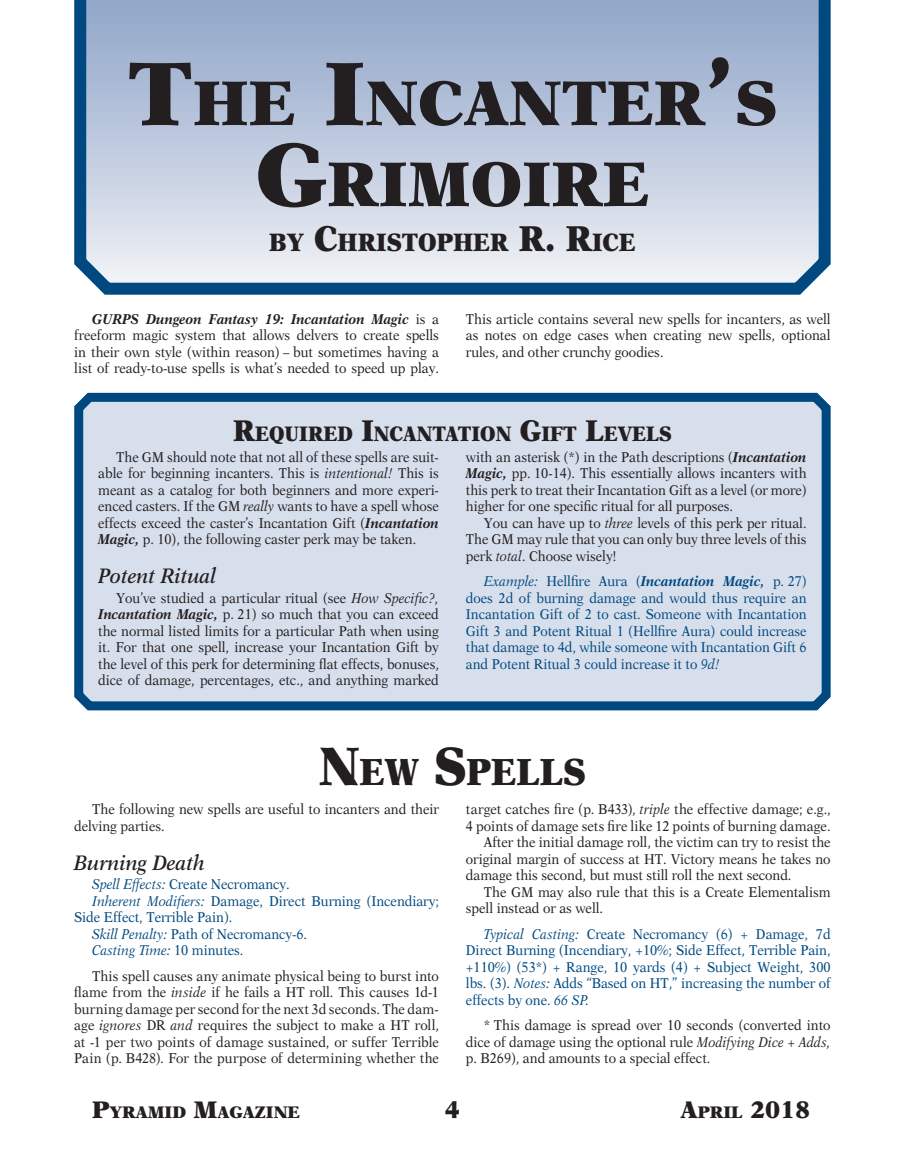
<style>
.page{position:relative;width:905px;height:1175px;background:#fff}
.page>*{position:absolute;margin:0;border:0;box-sizing:border-box;transform-origin:0 0}
.t1{font:900 63px/81px "New Aster";color:#231f20;text-align:center}
.t2{font:900 37.8px "New Aster";color:#231f20;scale:.9 1}
.t3{font:900 25.2px "New Aster";color:#231f20;scale:.9 1}
.t4{font:900 24px "New Aster";color:#231f20}
.t5{font:900 21px "New Aster";color:#231f20;scale:.9 1}
.t6{font:italic 600 21px "New Aster";color:#231f20;scale:.9 1}
.t7{font:900 16.8px "New Aster";letter-spacing:-.005em;color:#231f20}
.t8{font:14.25px/16.5px "New Aster";color:#231f20;text-align:justify;scale:.9 1}
.t9{font:14.25px/16.5px "New Aster";color:#004980;text-align:justify;scale:.9 1}
.t10{font:italic 14.25px "New Aster";color:#004980;scale:.9 1}
.s1{font-size:90px}
.s2{font-size:36px}
.s3{font-weight:700;font-style:italic}
.s4{font-size:30px}
.s5{font-style:italic}
.s6{font-size:54px}
.s7{font-style:normal}
.s8{font-size:24px}
.s9{font-size:16.8px}
</style>
<div class="page">
<svg style="left:74px;top:0;width:757px;height:295px;background:#b1c1d8"></svg>
<svg style="left:74px;top:392px;width:757px;height:319px;background:#c7d3e3"></svg>
<h1 class="t1" style="left:128px;top:61px;width:651px"><span class="s1">T</span>HE <span class="s1">I</span>NCANTER<span class="s1">’</span>S<br><span class="s1">G</span>RIMOIRE</h1>
<h3 class="t3" style="left:269px;top:227px;width:409px">BY <span class="s2">C</span>HRISTOPHER <span class="s2">R. R</span>ICE</h3>
<p class="t8" style="left:74px;top:310px;width:407px;text-indent:18px"><span class="s3">GURPS Dungeon Fantasy 19: Incantation Magic</span> is a freeform magic system that allows delvers to create spells in their own style (within reason) – but sometimes having a list of ready-to-use spells is what’s needed to speed up play.</p>
<p class="t8" style="left:466px;top:310px;width:407px">This article contains several new spells for incanters, as well as notes on edge cases when creating new spells, optional rules, and other crunchy goodies.</p>
<h3 class="t5" style="left:233px;top:420px;width:489px"><span class="s4">R</span>EQUIRED <span class="s4">I</span>NCANTATION <span class="s4">G</span>IFT <span class="s4">L</span>EVELS</h3>
<p class="t8" style="left:98px;top:448px;width:380px;text-indent:18px">The GM should note that not all of these spells are suit&shy;able for beginning incanters. This is <span class="s5">intentional!</span> This is meant as a catalog for both beginners and more experi&shy;enced casters. If the GM <span class="s5">really</span> wants to have a spell whose effects exceed the caster’s Incantation Gift (<span class="s3">Incantation Magic,</span> p. 10), the following caster perk may be taken.</p>
<h3 class="t6" style="left:98px;top:563px;width:133px">Potent Ritual</h3>
<p class="t8" style="left:98px;top:589px;width:380px;text-indent:18px">You’ve studied a particular ritual (see <span class="s5">How Specific?, </span><span class="s3">Incantation Magic,</span> p. 21) so much that you can exceed the normal listed limits for a particular Path when using it. For that one spell, increase your Incantation Gift by the level of this perk for determining flat effects, bonuses, dice of damage, percentages, etc., and anything marked</p>
<p class="t8" style="left:466px;top:448px;width:380px">with an asterisk (*) in the Path descriptions (<span class="s3">Incantation Magic,</span> pp. 10-14). This essentially allows incanters with this perk to treat their Incantation Gift as a level (or more) higher for one specific ritual for all purposes.</p>
<p class="t8" style="left:466px;top:514px;width:380px;text-indent:18px">You can have up to <span class="s5">three</span> levels of this perk per ritual.<br>The GM may rule that you can only buy three levels of this perk <span class="s5">total</span>. Choose wisely!</p>
<p class="t9" style="left:466px;top:573px;width:380px;text-indent:18px"><span class="s5">Example:</span> Hellfire Aura (<span class="s3">Incantation Magic,</span> p. 27) does 2d of burning damage and would thus require an Incantation Gift of 2 to cast. Someone with Incantation Gift 3 and Potent Ritual 1 (Hellfire Aura) could increase that damage to 4d, while someone with Incantation Gift 6 and Potent Ritual 3 could increase it to <span class="s5">9d!</span></p>
<h2 class="t2" style="left:319px;top:748px;width:298px"><span class="s6">N</span>EW <span class="s6">S</span>PELLS</h2>
<p class="t8" style="left:74px;top:801px;width:407px;text-indent:18px">The following new spells are useful to incanters and their delving parties.</p>
<h3 class="t6" style="left:74px;top:850px;width:147px">Burning Death</h3>
<p class="t9" style="left:92px;top:876px;width:221px"><span class="s5">Spell Effects:</span> Create Necromancy.</p>
<p class="t9" style="left:92px;top:892px;width:387px"><span class="s5">Inherent Modifiers:</span> Damage, Direct Burning (Incendiary;</p>
<p class="t9" style="left:74px;top:909px;width:177px">Side Effect, Terrible Pain).</p>
<p class="t9" style="left:92px;top:925px;width:240px"><span class="s5">Skill Penalty:</span> Path of Necromancy-6.</p>
<p class="t10" style="left:92px;top:942px;width:169px">Casting Time: <span class="s7">10 minutes.</span></p>
<p class="t8" style="left:74px;top:967px;width:407px;text-indent:18px">This spell causes any animate physical being to burst into flame from the <span class="s5">inside</span> if he fails a HT roll. This causes 1d-1 burning damage per second for the next 3d seconds. The dam&shy;age <span class="s5">ignores</span> DR <span class="s5">and</span> requires the subject to make a HT roll, at -1 per two points of damage sustained, or suffer Terrible Pain (p. B428). For the purpose of determining whether the</p>
<p class="t8" style="left:466px;top:801px;width:406px">target catches fire (p. B433), <span class="s5">triple</span> the effective damage; e.g.,</p>
<p class="t8" style="left:466px;top:817px;width:407px">4 points of damage sets fire like 12 points of burning damage.</p>
<p class="t8" style="left:484px;top:834px;width:387px">After the initial damage roll, the victim can try to resist the</p>
<p class="t8" style="left:466px;top:850px;width:407px">original margin of success at HT. Victory means he takes no</p>
<p class="t8" style="left:466px;top:867px;width:363px">damage this second, but must still roll the next second.</p>
<p class="t8" style="left:484px;top:883px;width:387px">The GM may also rule that this is a Create Elementalism</p>
<p class="t8" style="left:466px;top:900px;width:154px">spell instead or as well.</p>
<p class="t9" style="left:466px;top:925px;width:407px;text-indent:18px"><span class="s5">Typical Casting:</span> Create Necromancy (6) + Damage, 7d Direct Burning (Incendiary, +10%; Side Effect, Terrible Pain, +110%) (53*) + Range, 10 yards (4) + Subject Weight, 300 lbs. (3). <span class="s5">Notes:</span> Adds “Based on HT,” increasing the number of effects by one. <span class="s5">66 SP.</span></p>
<p class="t8" style="left:466px;top:1017px;width:407px;text-indent:18px">* This damage is spread over 10 seconds (converted into dice of damage using the optional rule <span class="s5">Modifying Dice + Adds, </span>p. B269), and amounts to a special effect.</p>
<p class="t7" style="left:92px;top:1102px;width:209px"><span class="s8">P</span>YRAMID <span class="s8">M</span>AGAZINE</p>
<h3 class="t4" style="left:445px;top:1095px;width:17px">4</h3>
<h3 class="t4" style="left:680px;top:1095px;width:131px">A<span class="s9">PRIL</span> 2018</h3>
</div>
